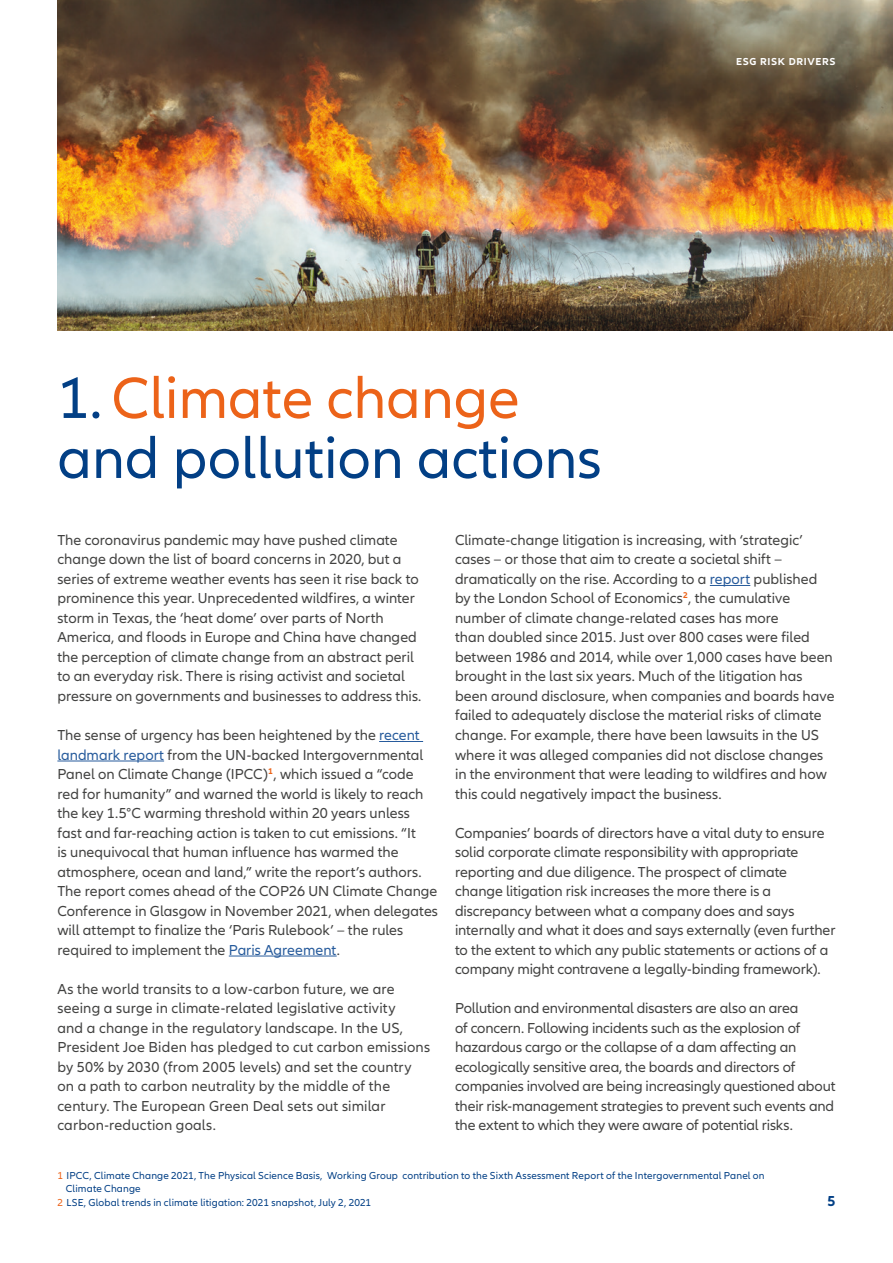
<style>
.page{position:relative;width:893px;height:1263px;background:#fff}
.page>*{position:absolute;margin:0;border:0;box-sizing:border-box;transform-origin:0 0}
.t1{font:60px/60px "Allianz Neo";color:#023f85}
.Copy_10_13pt{font:15px/19.5px "Allianz Neo";color:#424241}
.t2{font:700 15px "Allianz Neo";color:#023f85}
.Caption_Footer_7_9pt{font:10.5px/13.5px "Allianz Neo";letter-spacing:.015em;color:#023f85}
.t3{font:700 10.5px "Allianz Neo";letter-spacing:.06em;color:#fff}
.s1{color:#ec6319}
.s2{color:#275b9c}
</style>
<div class="page">
<hr style="left:379px;top:741px;width:44px;height:1px;background:#275b9c">
<hr style="left:57px;top:761px;width:107px;height:1px;background:#275b9c">
<hr style="left:229px;top:956px;width:108px;height:1px;background:#275b9c">
<hr style="left:710px;top:585px;width:40px;height:1px;background:#275b9c">
<img style="left:57px;top:0;width:836px;height:330px">
<p class="t1" style="left:57px;top:370px;width:546px">1.<span class="s1">Climate change </span>and pollution actions</p>
<p class="t3" style="left:736px;top:56px;width:101px">ESG RISK DRIVERS</p>
<p class="Copy_10_13pt" style="left:57px;top:531px;width:366px">The coronavirus pandemic may have pushed climate change down the list of board concerns in 2020, but a series of extreme weather events has seen it rise back to prominence this year. Unprecedented wildfires, a winter storm in Texas, the ‘heat dome’ over parts of North America, and floods in Europe and China have changed the perception of climate change from an abstract peril to an everyday risk. There is rising activist and societal pressure on governments and businesses to address this.</p>
<p class="Copy_10_13pt" style="left:57px;top:726px;width:382px">The sense of urgency has been heightened by the <span class="s2">recent landmark report</span> from the UN‑backed Intergovernmental Panel on Climate Change (IPCC)<sup>1</sup>, which issued a “code red for humanity” and warned the world is likely to reach the key 1.5°C warming threshold within 20 years unless fast and far‑reaching action is taken to cut emissions. “It<br>is unequivocal that human influence has warmed the atmosphere, ocean and land,” write the report’s authors.<br>The report comes ahead of the COP26 UN Climate Change Conference in Glasgow in November 2021, when delegates will attempt to finalize the ‘Paris Rulebook’ – the rules required to implement the <span class="s2">Paris Agreement</span>.</p>
<p class="Copy_10_13pt" style="left:57px;top:979px;width:374px">As the world transits to a low‑carbon future, we are seeing a surge in climate‑related legislative activity<br>and a change in the regulatory landscape. In the US, President Joe Biden has pledged to cut carbon emissions by 50% by 2030 (from 2005 levels) and set the country on a path to carbon neutrality by the middle of the century. The European Green Deal sets out similar carbon‑reduction goals.</p>
<p class="Copy_10_13pt" style="left:455px;top:531px;width:381px">Climate‑change litigation is increasing, with ‘strategic’ cases – or those that aim to create a societal shift – dramatically on the rise. According to a <span class="s2">report</span> published by the London School of Economics<sup>2</sup>, the cumulative number of climate change‑related cases has more<br>than doubled since 2015. Just over 800 cases were filed between 1986 and 2014, while over 1,000 cases have been brought in the last six years. Much of the litigation has been around disclosure, when companies and boards have failed to adequately disclose the material risks of climate change. For example, there have been lawsuits in the US where it was alleged companies did not disclose changes in the environment that were leading to wildfires and how this could negatively impact the business.</p>
<p class="Copy_10_13pt" style="left:455px;top:823px;width:382px">Companies’ boards of directors have a vital duty to ensure solid corporate climate responsibility with appropriate reporting and due diligence. The prospect of climate change litigation risk increases the more there is a discrepancy between what a company does and says internally and what it does and says externally (even further to the extent to which any public statements or actions of a company might contravene a legally‑binding framework).</p>
<p class="Copy_10_13pt" style="left:455px;top:999px;width:382px">Pollution and environmental disasters are also an area<br>of concern. Following incidents such as the explosion of hazardous cargo or the collapse of a dam affecting an ecologically sensitive area, the boards and directors of companies involved are being increasingly questioned about their risk‑management strategies to prevent such events and the extent to which they were aware of potential risks.</p>
<p class="Caption_Footer_7_9pt" style="left:66px;top:1168px;width:700px;text-indent:-9px"><span class="s1">1</span> IPCC, Climate Change 2021, The Physical Science Basis, Working Group contribution to the Sixth Assessment Report of the Intergovernmental Panel on<br>Climate Change</p>
<p class="Caption_Footer_7_9pt" style="left:57px;top:1195px;width:315px"><span class="s1">2</span> LSE, Global trends in climate litigation: 2021 snapshot, July 2, 2021</p>
<p class="t2" style="left:827px;top:1192px;width:10px">5</p>
</div>
